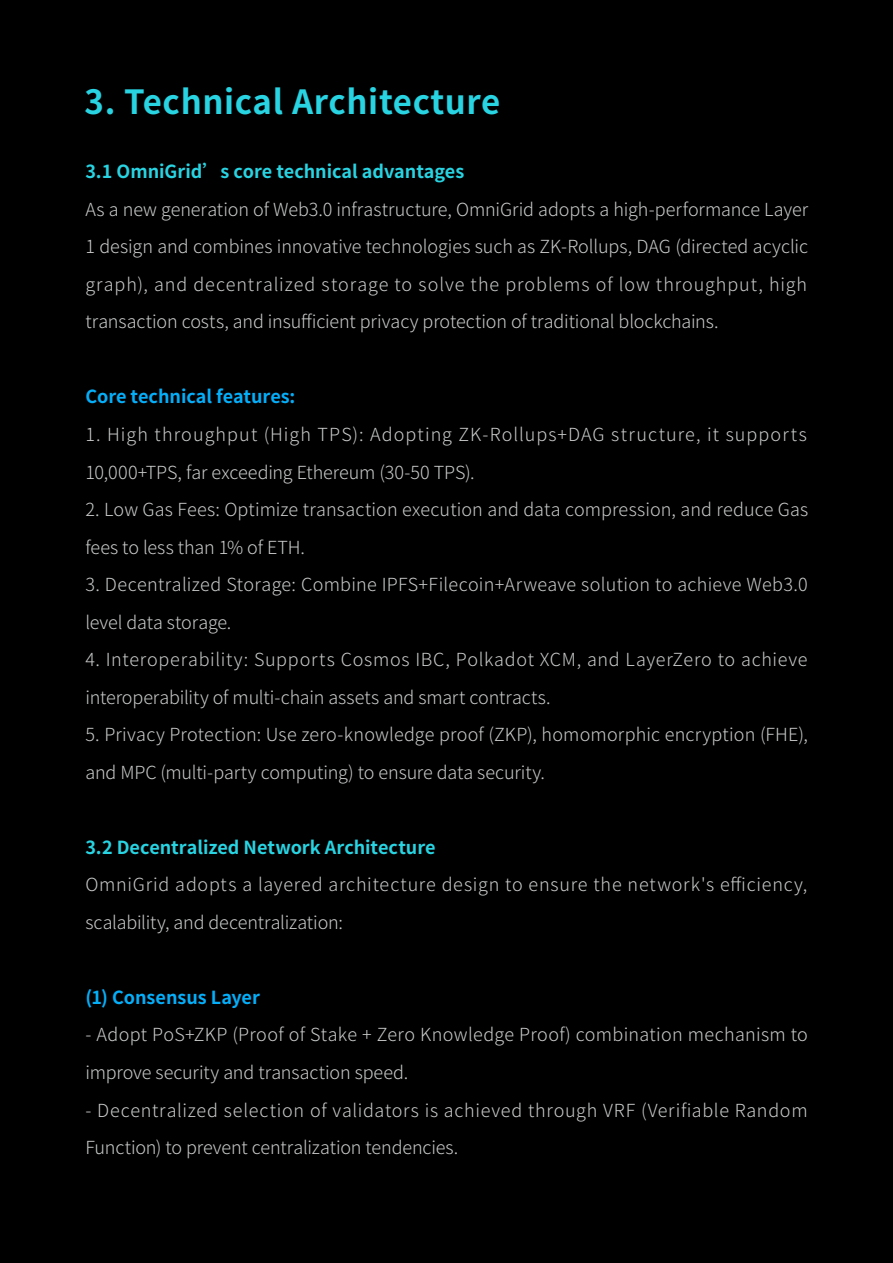
<style>
.page{position:relative;width:893px;height:1263px;background:#000}
.page>*{position:absolute;margin:0;border:0;box-sizing:border-box;transform-origin:0 0}
.t1{font:700 33.3px "Source Han Sans CN";letter-spacing:.02em;color:#28d3e2}
.t2{font:300 18px/37.5px "Source Han Sans CN";letter-spacing:.01em;color:#c8c9c9}
.t3{font:300 18px/37.5px "Source Han Sans CN";letter-spacing:.03em;color:#c8c9c9}
.t4{font:300 18px/37.5px "Source Han Sans CN";letter-spacing:.035em;color:#c8c9c9}
.t5{font:300 18px/37.5px "Source Han Sans CN";letter-spacing:.055em;color:#c8c9c9}
.t6{font:300 18px/37.5px "Source Han Sans CN";letter-spacing:.04em;color:#c8c9c9}
.t7{font:700 18px "Source Han Sans CN";letter-spacing:-.005em;color:#28d3e2}
.t8{font:700 18px "Source Han Sans CN";letter-spacing:-.005em;color:#05aef9}
</style>
<div class="page">
<h1 class="t1" style="left:85px;top:83px;width:417px">3. Technical Architecture</h1>
<p class="t7" style="left:85px;top:162px;width:380px">3.1 OmniGrid’s core technical advantages</p>
<p class="t2" style="left:85px;top:191px;width:724px;text-align:justify">As a new generation of Web3.0 infrastructure, OmniGrid adopts a high-performance Layer 1 design and combines innovative technologies such as ZK-Rollups, DAG (directed acyclic graph), and decentralized storage to solve the problems of low throughput, high transaction costs, and insufficient privacy protection of traditional blockchains.</p>
<p class="t8" style="left:85px;top:387px;width:212px">Core technical features:</p>
<p class="t5" style="left:85px;top:416px;width:723px">1. High throughput (High TPS): Adopting ZK-Rollups+DAG structure, it supports<br>10,000+TPS, far exceeding Ethereum (30-50 TPS).</p>
<p class="t2" style="left:85px;top:491px;width:724px">2. Low Gas Fees: Optimize transaction execution and data compression, and reduce Gas fees to less than 1% of ETH.</p>
<p class="t2" style="left:85px;top:566px;width:724px">3. Decentralized Storage: Combine IPFS+Filecoin+Arweave solution to achieve Web3.0 level data storage.</p>
<p class="t3" style="left:85px;top:641px;width:724px">4. Interoperability: Supports Cosmos IBC, Polkadot XCM, and LayerZero to achieve interoperability of multi-chain assets and smart contracts.</p>
<p class="t2" style="left:85px;top:716px;width:724px">5. Privacy Protection: Use zero-knowledge proof (ZKP), homomorphic encryption (FHE), and MPC (multi-party computing) to ensure data security.</p>
<p class="t7" style="left:85px;top:837px;width:352px">3.2 Decentralized Network Architecture</p>
<p class="t6" style="left:85px;top:866px;width:723px">OmniGrid adopts a layered architecture design to ensure the network's efficiency, scalability, and decentralization:</p>
<p class="t8" style="left:85px;top:987px;width:176px">(1) Consensus Layer</p>
<p class="t2" style="left:85px;top:1016px;width:724px">- Adopt PoS+ZKP (Proof of Stake + Zero Knowledge Proof) combination mechanism to improve security and transaction speed.</p>
<p class="t4" style="left:85px;top:1091px;width:724px">- Decentralized selection of validators is achieved through VRF (Verifiable Random<br>Function) to prevent centralization tendencies.</p>
</div>
